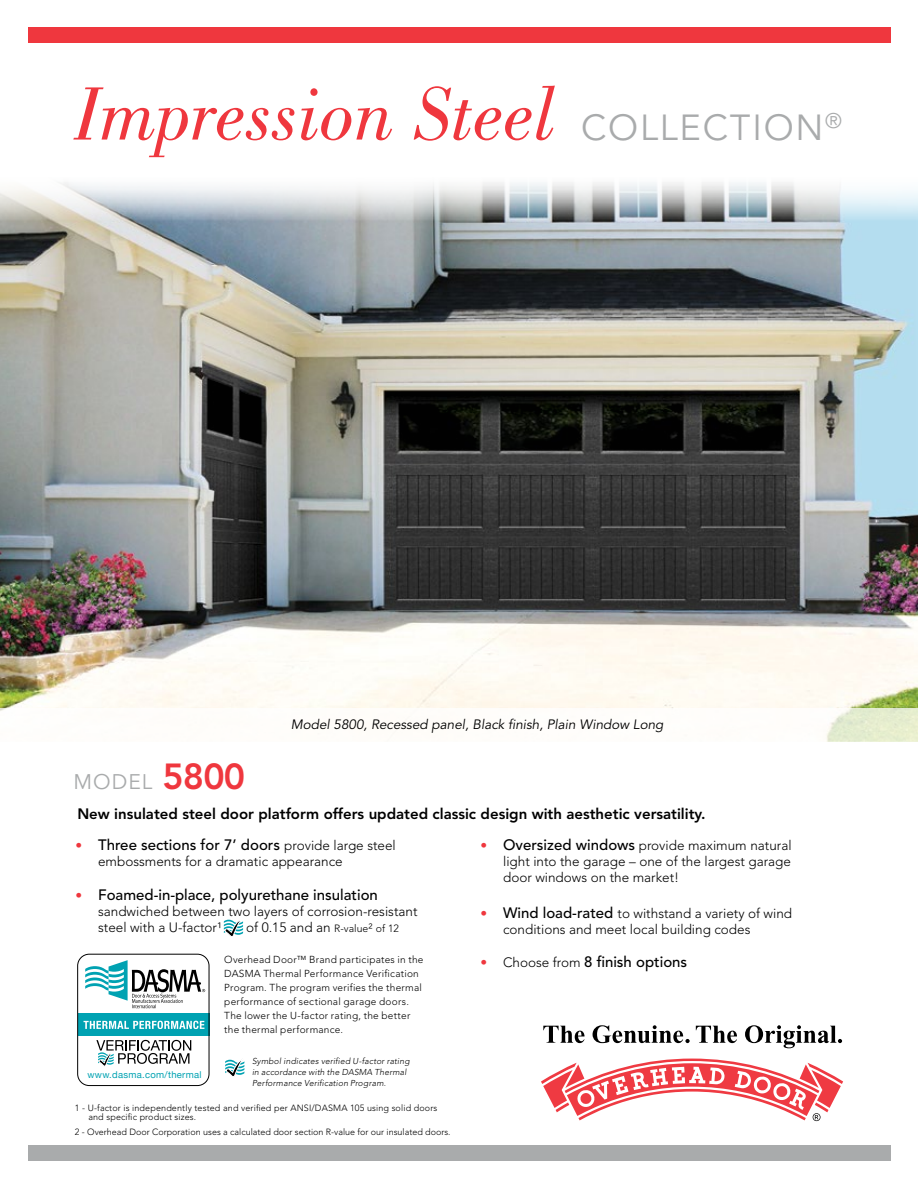
<style>
.page{position:relative;width:918px;height:1188px;background:#fff}
.page>*{position:absolute;margin:0;border:0;box-sizing:border-box;transform-origin:0 0}
.t1{font:italic 78px "Bodoni Std";color:#ef373e}
.t2{font:21px "Avenir LT Std";letter-spacing:.05em;color:#a9abac}
.t3{font:500 15px "Avenir LT Std";color:#000}
.t4{font:800 15px "Avenir LT Std";color:#000}
.t5{font:300 13.5px/16.2px "Avenir LT Std";color:#000}
.t6{font:italic 13.5px "Avenir LT Std";color:#000}
.t7{font:300 10.05px/14px "Avenir LT Std";letter-spacing:.025em;color:#000}
.t8{font:9.45px "Helvetica Neue";letter-spacing:.03em;color:#00a2b2}
.t9{font:300 9px/9px "Avenir LT Std";letter-spacing:.015em;color:#000}
.t10{font:italic 300 8.55px/10.9px "Avenir LT Std";letter-spacing:.02em;color:#000}
.t11{font:500 5.25px/6.3px "Avenir LT Std";color:#000;text-align:center}
.t12{font:italic 5.25px "Avenir";color:#000}
.s1{font-family:"Avenir LT Std";font-style:normal;font-size:36px;color:#a9abac}
.s2{font-weight:800;font-size:36px;color:#ef373e}
.s3{font-weight:300;font-size:13.5px;color:#ef373e}
.s4{font-weight:300;font-size:13.5px}
.s5{color:#ef373e}
.s6{font-weight:500;font-size:15px}
.s7{font-size:10.5px}
.s8{font-size:12px}
</style>
<div class="page">
<div style="left:28px;top:28px;width:863px;height:15px;background:#ef373e"></div>
<div style="left:28px;top:1146px;width:863px;height:15px;background:#a9abac"></div>
<svg style="left:543px;top:1026px;width:42px;height:17px"></svg>
<svg style="left:593px;top:1025px;width:97px;height:18px"></svg>
<svg style="left:696px;top:1026px;width:41px;height:17px"></svg>
<svg style="left:745px;top:1025px;width:97px;height:23px"></svg>
<svg style="left:541px;top:1058px;width:302px;height:64px"></svg>
<img style="left:0;top:182px;width:918px;height:526px">
<div style="left:78px;top:1013px;width:132px;height:22px;background:#00a2b2"></div>
<svg style="left:84px;top:1021px;width:120px;height:8px"></svg>
<div style="left:77px;top:954px;width:133px;height:132px;border:1px solid #000;border-radius:12px"></div>
<svg style="left:85px;top:960px;width:120px;height:48px"></svg>
<svg style="left:96px;top:1040px;width:95px;height:26px"></svg>
<svg style="left:225px;top:1059px;width:19px;height:17px"></svg>
<svg style="left:224px;top:919px;width:19px;height:17px"></svg>
<h1 class="t1" style="left:74px;top:70px;width:770px">Impression Steel <span class="s1">COLLECTION</span><sup>®</sup></h1>
<p class="t6" style="left:291px;top:717px;width:374px">Model 5800, Recessed panel, Black finish, Plain Window Long</p>
<h2 class="t2" style="left:73px;top:770px;width:173px">MODEL <span class="s2">5800</span></h2>
<p class="t4" style="left:77px;top:805px;width:630px">New insulated steel door platform offers updated classic design with aesthetic versatility.</p>
<p class="t3" style="left:76px;top:836px;width:322px"><span class="s3">•</span> Three sections for 7’ doors <span class="s4">provide large steel</span></p>
<p class="t5" style="left:98px;top:853px;width:246px">embossments for a dramatic appearance</p>
<p class="t3" style="left:76px;top:886px;width:304px"><span class="s3">•</span> Foamed-in-place, polyurethane insulation</p>
<p class="t5" style="left:98px;top:903px;width:321px">sandwiched between two layers of corrosion-resistant steel with a U-factor¹</p>
<p class="t5" style="left:503px;top:837px;width:290px;text-align:justify;text-indent:-23px"><span class="s5">•</span> <span class="s6">Oversized windows</span> provide maximum natural light into the garage – one of the largest garage door windows on the market!</p>
<p class="t5" style="left:503px;top:905px;width:291px;text-indent:-23px"><span class="s5">•</span> <span class="s6">Wind load-rated</span> to withstand a variety of wind conditions and meet local building codes</p>
<p class="t3" style="left:481px;top:953px;width:208px"><span class="s3">•</span> <span class="s4">Choose from</span> 8 finish options</p>
<p class="t5" style="left:246px;top:920px;width:154px">of 0.15 and an <span class="s7">R-value</span><span class="s8">²</span> <span class="s7">of 12</span></p>
<p class="t7" style="left:224px;top:953px;width:201px">Overhead Door™ Brand participates in the DASMA Thermal Performance Verification Program. The program verifies the thermal performance of sectional garage doors.<br>The lower the U-factor rating, the better the thermal performance.</p>
<p class="t10" style="left:252px;top:1056px;width:159px">Symbol indicates verified U-factor rating in accordance with the DASMA Thermal<br>Performance Verification Program.</p>
<p class="t9" style="left:88px;top:1103px;width:351px;text-indent:-14px">1 - U-factor is independently tested and verified per ANSI/DASMA 105 using solid doors and specific product sizes.</p>
<p class="t9" style="left:75px;top:1127px;width:377px">2 - Overhead Door Corporation uses a calculated door section R-value for our insulated doors.</p>
<p class="t8" style="left:87px;top:1067px;width:116px">www.dasma.com/thermal</p>
<p class="t11" style="left:70px;top:1105px;width:149px">thermal performance of sectional garage doors. The lower the<br>U-Factor rating, the better the thermal performance.</p>
<p class="t12" style="left:87px;top:1131px;width:132px">the DASMA Thermal Performance Verification Program.</p>
</div>
